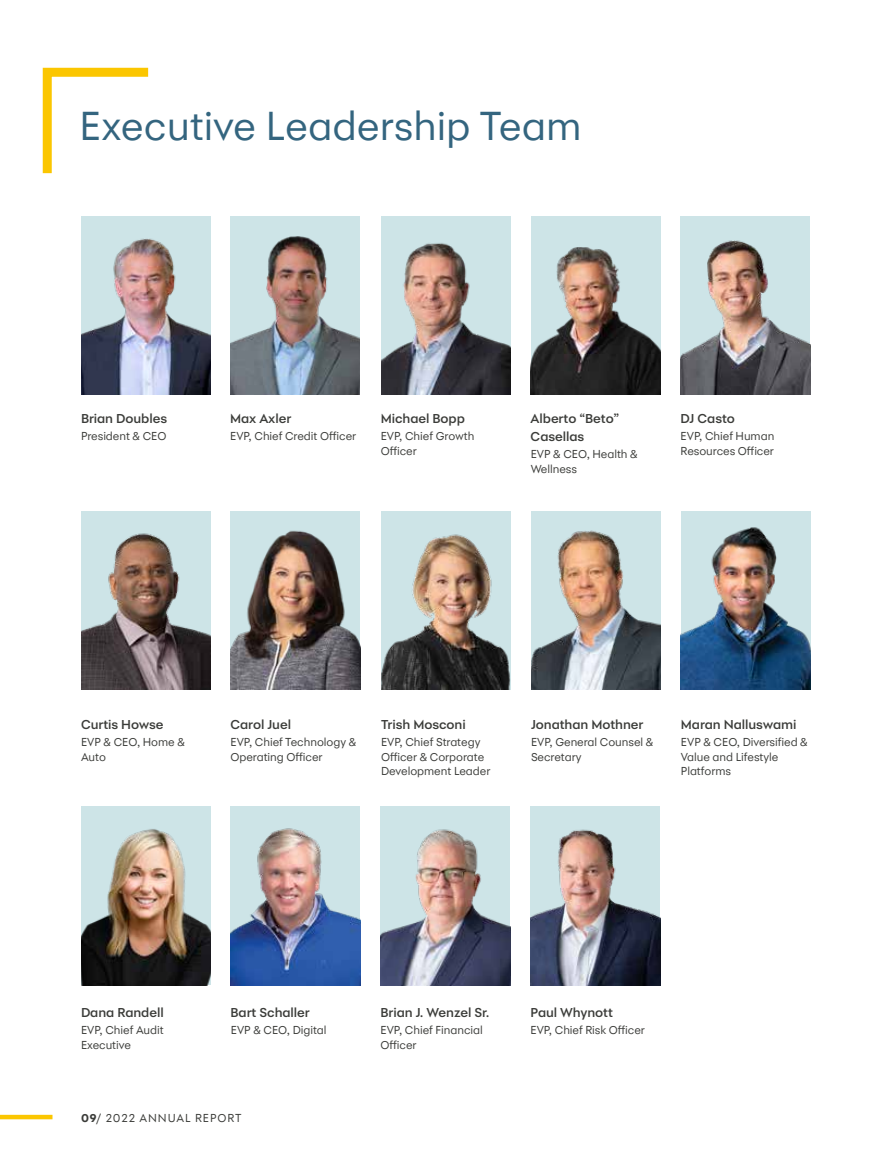
<style>
.page{position:relative;width:891px;height:1161px;background:#fff}
.page>*{position:absolute;margin:0;border:0;box-sizing:border-box;transform-origin:0 0}
.t1{font:42px "Synchrony Sans";color:#34657f}
.t2{font:500 13.5px/18px "Synchrony Sans";letter-spacing:-.005em;color:#3b3c39}
.t3{font:12px/14.4px "Synchrony Sans";letter-spacing:-.005em;color:#3b3c39}
.t4{font:12px "Synchrony Sans";letter-spacing:.075em;color:#3b3c39}
.s1{font-weight:700}
</style>
<div class="page">
<hr style="left:0;top:1115px;width:53px;height:4px;background:#fbc600">
<div style="left:381px;top:216px;width:130px;height:178px;background:#cde4e7"></div>
<img style="left:381px;top:243px;width:130px;height:151px">
<img style="left:81px;top:216px;width:130px;height:178px">
<div style="left:231px;top:512px;width:129px;height:178px;background:#cde4e7"></div>
<img style="left:231px;top:530px;width:129px;height:160px">
<div style="left:81px;top:807px;width:130px;height:178px;background:#cde4e7"></div>
<img style="left:81px;top:829px;width:130px;height:156px">
<img style="left:381px;top:512px;width:130px;height:178px">
<div style="left:531px;top:512px;width:130px;height:178px;background:#cde4e7"></div>
<img style="left:531px;top:530px;width:130px;height:160px">
<div style="left:380px;top:807px;width:130px;height:178px;background:#cde4e7"></div>
<img style="left:380px;top:829px;width:130px;height:156px">
<div style="left:530px;top:807px;width:130px;height:178px;background:#cde4e7"></div>
<img style="left:530px;top:829px;width:130px;height:156px">
<div style="left:681px;top:512px;width:130px;height:178px;background:#cde4e7"></div>
<img style="left:681px;top:527px;width:130px;height:163px">
<div style="left:231px;top:807px;width:129px;height:178px;background:#cde4e7"></div>
<img style="left:231px;top:828px;width:129px;height:157px">
<div style="left:531px;top:216px;width:129px;height:178px;background:#cde4e7"></div>
<img style="left:531px;top:247px;width:129px;height:147px">
<div style="left:681px;top:216px;width:129px;height:178px;background:#cde4e7"></div>
<img style="left:681px;top:240px;width:129px;height:154px">
<div style="left:230px;top:216px;width:130px;height:178px;background:#cde4e7"></div>
<img style="left:230px;top:236px;width:130px;height:158px">
<img style="left:81px;top:514px;width:130px;height:176px">
<svg style="left:42px;top:67px;width:107px;height:107px"></svg>
<h1 class="t1" style="left:80px;top:102px;width:504px">Executive Leadership Team</h1>
<p class="t2" style="left:81px;top:409px;width:88px">Brian Doubles</p>
<p class="t3" style="left:81px;top:429px;width:87px">President &amp; CEO</p>
<p class="t2" style="left:381px;top:409px;width:86px">Michael Bopp</p>
<p class="t2" style="left:531px;top:409px;width:90px">Alberto “Beto”<br>Casellas</p>
<p class="t2" style="left:230px;top:409px;width:63px">Max Axler</p>
<p class="t2" style="left:681px;top:409px;width:56px">DJ Casto</p>
<p class="t3" style="left:230px;top:429px;width:128px">EVP, Chief Credit Officer</p>
<p class="t3" style="left:381px;top:429px;width:95px">EVP, Chief Growth<br>Officer</p>
<p class="t3" style="left:681px;top:429px;width:95px">EVP, Chief Human<br>Resources Officer</p>
<p class="t3" style="left:531px;top:447px;width:109px">EVP &amp; CEO, Health &amp;<br>Wellness</p>
<p class="t2" style="left:81px;top:715px;width:84px">Curtis Howse</p>
<p class="t3" style="left:81px;top:735px;width:105px">EVP &amp; CEO, Home &amp;<br>Auto</p>
<p class="t2" style="left:231px;top:715px;width:62px">Carol Juel</p>
<p class="t3" style="left:231px;top:735px;width:127px">EVP, Chief Technology &amp;<br>Operating Officer</p>
<p class="t2" style="left:381px;top:715px;width:86px">Trish Mosconi</p>
<p class="t2" style="left:531px;top:715px;width:114px">Jonathan Mothner</p>
<p class="t3" style="left:381px;top:735px;width:111px">EVP, Chief Strategy<br>Officer &amp; Corporate<br>Development Leader</p>
<p class="t3" style="left:531px;top:735px;width:124px">EVP, General Counsel &amp;<br>Secretary</p>
<p class="t2" style="left:681px;top:715px;width:117px">Maran Nalluswami</p>
<p class="t3" style="left:681px;top:735px;width:128px">EVP &amp; CEO, Diversified &amp;<br>Value and Lifestyle<br>Platforms</p>
<p class="t2" style="left:81px;top:1003px;width:84px">Dana Randell</p>
<p class="t3" style="left:81px;top:1023px;width:84px">EVP, Chief Audit<br>Executive</p>
<p class="t2" style="left:231px;top:1003px;width:81px">Bart Schaller</p>
<p class="t3" style="left:231px;top:1023px;width:97px">EVP &amp; CEO, Digital</p>
<p class="t2" style="left:380px;top:1003px;width:110px">Brian J. Wenzel Sr.</p>
<p class="t2" style="left:530px;top:1003px;width:84px">Paul Whynott</p>
<p class="t3" style="left:380px;top:1023px;width:104px">EVP, Chief Financial<br>Officer</p>
<p class="t3" style="left:530px;top:1023px;width:116px">EVP, Chief Risk Officer</p>
<p class="t4" style="left:81px;top:1111px;width:162px"><span class="s1">09</span> / 2022 ANNUAL REPORT</p>
</div>
